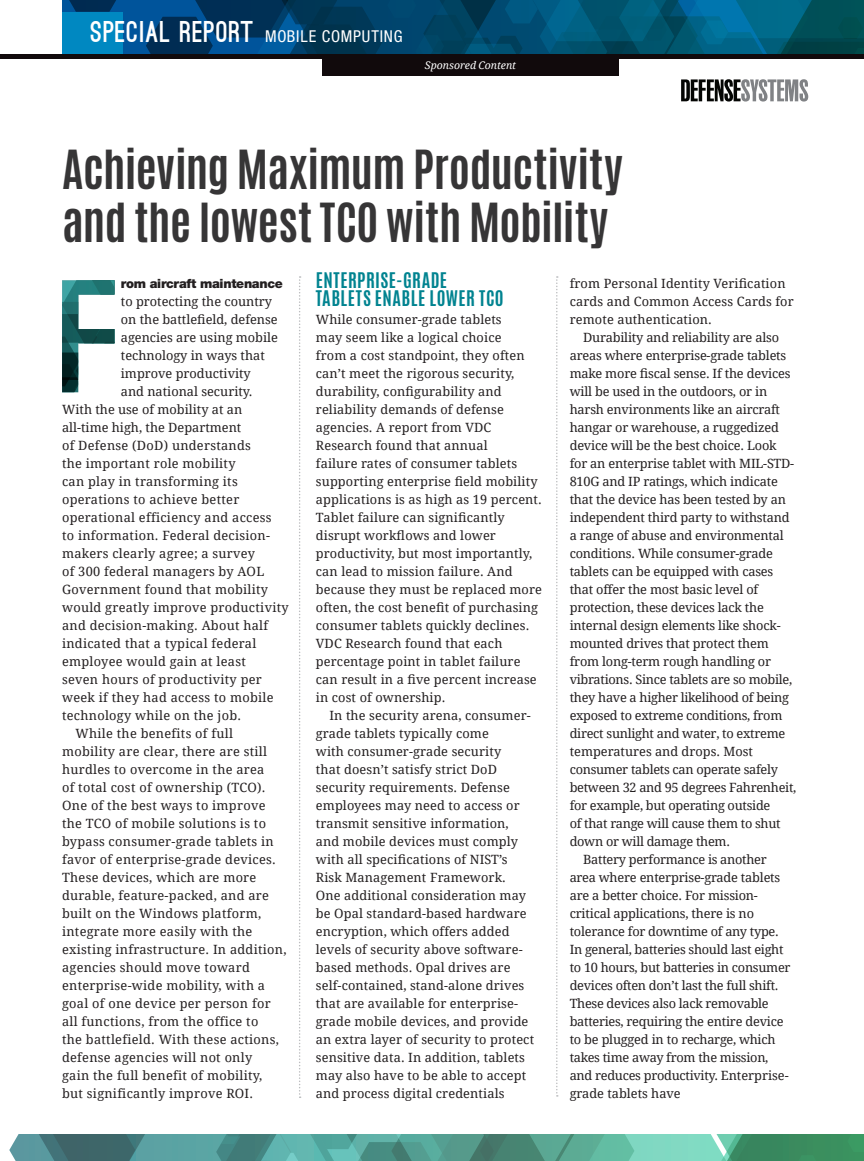
<style>
.page{position:relative;width:864px;height:1161px;background:#fff}
.page>*{position:absolute;margin:0;border:0;box-sizing:border-box;transform-origin:0 0}
._36_Head_Titling{font:700 45px "Antonio";letter-spacing:-.005em;color:#363536}
._9_12_Miller_Txt_RR{font:700 18px/18px "Antonio";letter-spacing:.03em;color:#008390}
.t1{font:condensed 16.35px "Helvetica Neue LT Std";letter-spacing:.045em;color:#fff}
._9_12_Miller_Txt_RR-2{font:12.75px/18px "Droid Serif";letter-spacing:.01em;color:#231f20}
._9_12_Miller_Txt_RR-3{font:12.75px/18px "Droid Serif";letter-spacing:-.015em;color:#231f20}
._9_12_Miller_Txt_RR-4{font:12.75px/18px "Droid Serif";letter-spacing:-.02em;color:#231f20}
._9_12_Miller_Txt_RR-5{font:900 12.75px "Helvetica Neue LT Std";letter-spacing:-.02em;color:#231f20}
.t2{font:italic 10.5px "Droid Serif";color:#fff}
.s1{font-family:"Ostrich Sans";font-weight:900;font-stretch:normal;font-size:28.5px}
</style>
<div class="page">
<svg style="left:299px;top:276px;width:2px;height:822px"></svg>
<svg style="left:556px;top:276px;width:2px;height:821px"></svg>
<svg style="left:62px;top:280px;width:52px;height:112px"></svg>
<svg style="left:9px;top:1135px;width:855px;height:26px;background:#559d8e"></svg>
<div style="left:62px;top:0;width:802px;height:54px;background:#0088c1"></div>
<svg style="left:681px;top:79px;width:127px;height:23px"></svg>
<svg style="left:123px;top:0;width:42px;height:54px;background:#004b8c"></svg>
<svg style="left:62px;top:0;width:64px;height:12px"></svg>
<svg style="left:165px;top:0;width:699px;height:54px;background:#004c6e"></svg>
<hr style="left:0;top:54px;width:864px;height:4px;background:#110a0c">
<div style="left:322px;top:57px;width:297px;height:19px;background:#110a0c"></div>
<p class="t1" style="left:91px;top:27px;width:313px"><span class="s1">SPECIAL REPORT</span> MOBILE COMPUTING</p>
<p class="t2" style="left:425px;top:58px;width:93px">Sponsored Content</p>
<p class="_36_Head_Titling" style="left:62px;top:136px;width:562px">Achieving Maximum Productivity</p>
<p class="_36_Head_Titling" style="left:62px;top:189px;width:548px">and the lowest TCO with Mobility</p>
<p class="_9_12_Miller_Txt_RR-5" style="left:121px;top:276px;width:164px">rom aircraft maintenance</p>
<p class="_9_12_Miller_Txt_RR-2" style="left:121px;top:292px;width:153px">to protecting the country</p>
<p class="_9_12_Miller_Txt_RR-2" style="left:121px;top:310px;width:158px">on the battlefield, defense</p>
<p class="_9_12_Miller_Txt_RR-2" style="left:121px;top:328px;width:159px">agencies are using mobile</p>
<p class="_9_12_Miller_Txt_RR-2" style="left:121px;top:346px;width:145px">technology in ways that</p>
<p class="_9_12_Miller_Txt_RR-2" style="left:121px;top:364px;width:131px">improve productivity</p>
<p class="_9_12_Miller_Txt_RR-2" style="left:121px;top:382px;width:133px">and national security.</p>
<p class="_9_12_Miller_Txt_RR-2" style="left:62px;top:400px;width:182px">With the use of mobility at an</p>
<p class="_9_12_Miller_Txt_RR-2" style="left:62px;top:418px;width:181px">all-time high, the Department</p>
<p class="_9_12_Miller_Txt_RR-2" style="left:62px;top:436px;width:190px">of Defense (DoD) understands</p>
<p class="_9_12_Miller_Txt_RR-2" style="left:62px;top:454px;width:175px">the important role mobility</p>
<p class="_9_12_Miller_Txt_RR-2" style="left:62px;top:472px;width:177px">can play in transforming its</p>
<p class="_9_12_Miller_Txt_RR-2" style="left:62px;top:490px;width:179px">operations to achieve better</p>
<p class="_9_12_Miller_Txt_RR-2" style="left:62px;top:508px;width:211px">operational efficiency and access</p>
<p class="_9_12_Miller_Txt_RR-2" style="left:62px;top:526px;width:209px">to information. Federal decision-</p>
<p class="_9_12_Miller_Txt_RR-2" style="left:62px;top:544px;width:195px">makers clearly agree; a survey</p>
<p class="_9_12_Miller_Txt_RR-2" style="left:62px;top:562px;width:204px">of 300 federal managers by AOL</p>
<p class="_9_12_Miller_Txt_RR-2" style="left:62px;top:580px;width:208px">Government found that mobility</p>
<p class="_9_12_Miller_Txt_RR-2" style="left:62px;top:598px;width:228px">would greatly improve productivity</p>
<p class="_9_12_Miller_Txt_RR-2" style="left:62px;top:616px;width:208px">and decision-making. About half</p>
<p class="_9_12_Miller_Txt_RR-2" style="left:62px;top:634px;width:196px">indicated that a typical federal</p>
<p class="_9_12_Miller_Txt_RR-2" style="left:62px;top:652px;width:185px">employee would gain at least</p>
<p class="_9_12_Miller_Txt_RR-2" style="left:62px;top:670px;width:201px">seven hours of productivity per</p>
<p class="_9_12_Miller_Txt_RR-2" style="left:62px;top:688px;width:213px">week if they had access to mobile</p>
<p class="_9_12_Miller_Txt_RR-2" style="left:62px;top:706px;width:181px">technology while on the job.</p>
<p class="_9_12_Miller_Txt_RR-2" style="left:62px;top:724px;width:226px;text-indent:14px">While the benefits of full mobility are clear, there are still hurdles to overcome in the area<br>of total cost of ownership (TCO).<br>One of the best ways to improve the TCO of mobile solutions is to bypass consumer-grade tablets in favor of enterprise-grade devices.<br>These devices, which are more durable, feature-packed, and are built on the Windows platform, integrate more easily with the existing infrastructure. In addition, agencies should move toward enterprise-wide mobility, with a goal of one device per person for all functions, from the office to<br>the battlefield. With these actions, defense agencies will not only<br>gain the full benefit of mobility, but significantly improve ROI.</p>
<p class="_9_12_Miller_Txt_RR" style="left:316px;top:272px;width:189px">ENTERPRISE-GRADE<br>TABLETS ENABLE LOWER TCO</p>
<p class="_9_12_Miller_Txt_RR-2" style="left:316px;top:310px;width:228px">While consumer-grade tablets<br>may seem like a logical choice<br>from a cost standpoint, they often can’t meet the rigorous security, durability, configurability and reliability demands of defense agencies. A report from VDC<br>Research found that annual<br>failure rates of consumer tablets supporting enterprise field mobility applications is as high as 19 percent.<br>Tablet failure can significantly disrupt workflows and lower productivity, but most importantly, can lead to mission failure. And because they must be replaced more often, the cost benefit of purchasing consumer tablets quickly declines.<br>VDC Research found that each percentage point in tablet failure can result in a five percent increase in cost of ownership.</p>
<p class="_9_12_Miller_Txt_RR-2" style="left:316px;top:706px;width:220px;text-indent:14px">In the security arena, consumer&shy;grade tablets typically come<br>with consumer-grade security<br>that doesn’t satisfy strict DoD security requirements. Defense employees may need to access or transmit sensitive information, and mobile devices must comply with all specifications of NIST’s Risk Management Framework.<br>One additional consideration may be Opal standard-based hardware encryption, which offers added levels of security above software&shy;based methods. Opal drives are self-contained, stand-alone drives that are available for enterprise&shy;grade mobile devices, and provide an extra layer of security to protect sensitive data. In addition, tablets may also have to be able to accept and process digital credentials</p>
<p class="_9_12_Miller_Txt_RR-2" style="left:570px;top:274px;width:226px">from Personal Identity Verification cards and Common Access Cards for remote authentication.</p>
<p class="_9_12_Miller_Txt_RR-3" style="left:570px;top:328px;width:228px;text-indent:14px">Durability and reliability are also areas where enterprise-grade tablets make more fiscal sense. If the devices will be used in the outdoors, or in harsh environments like an aircraft hangar or warehouse, a ruggedized device will be the best choice. Look for an enterprise tablet with MIL-STD-810G and IP ratings, which indicate that the device has been tested by an independent third party to withstand a range of abuse and environmental conditions. While consumer-grade tablets can be equipped with cases that offer the most basic level of protection, these devices lack the internal design elements like shock&shy;mounted drives that protect them from long-term rough handling or vibrations. Since tablets are so mobile, they have a higher likelihood of being exposed to extreme conditions, from direct sunlight and water, to extreme temperatures and drops. Most consumer tablets can operate safely between 32 and 95 degrees Fahrenheit, for example, but operating outside<br>of that range will cause them to shut down or will damage them.</p>
<p class="_9_12_Miller_Txt_RR-4" style="left:570px;top:850px;width:222px;text-indent:14px">Battery performance is another area where enterprise-grade tablets are a better choice. For mission&shy;critical applications, there is no tolerance for downtime of any type.<br>In general, batteries should last eight to 10 hours, but batteries in consumer devices often don’t last the full shift.<br>These devices also lack removable batteries, requiring the entire device to be plugged in to recharge, which takes time away from the mission, and reduces productivity. Enterprise&shy;grade tablets have</p>
</div>
